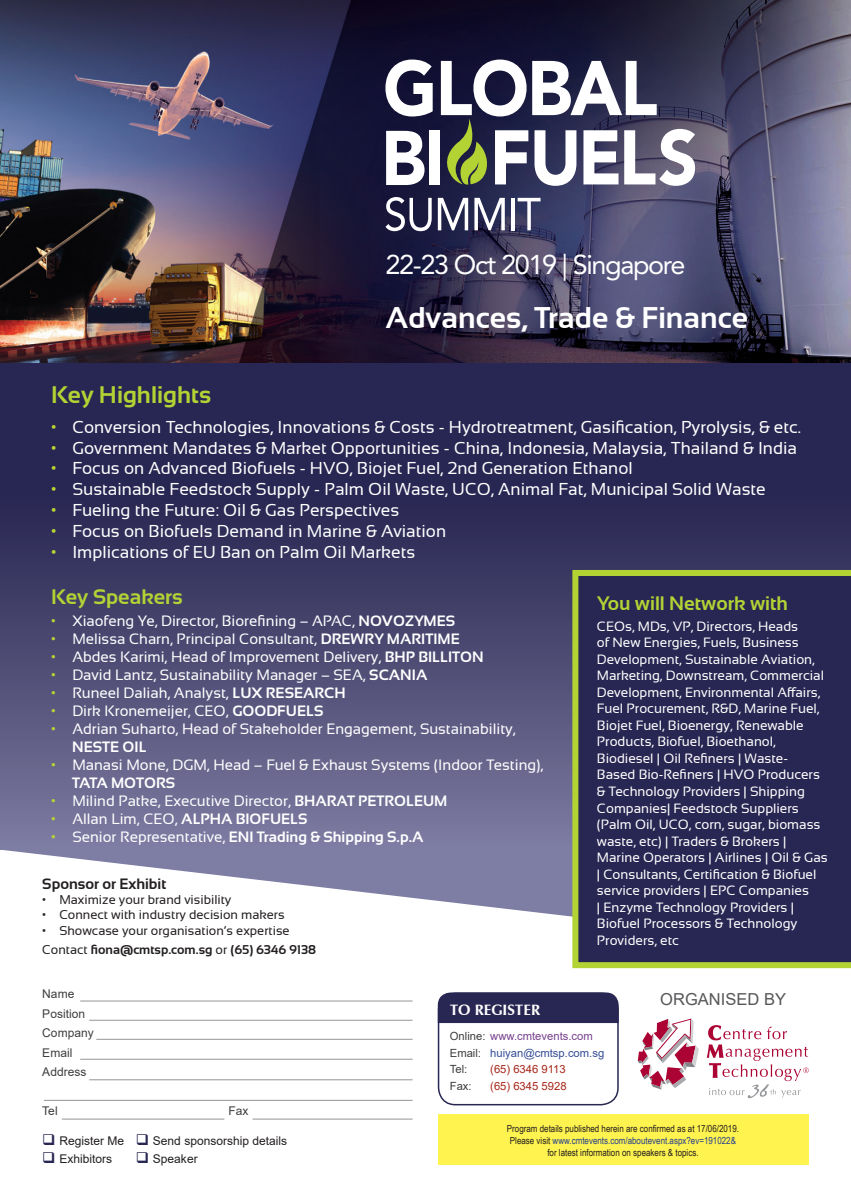
<style>
.page{position:relative;width:851px;height:1191px;background:#fff}
.page>*{position:absolute;margin:0;border:0;box-sizing:border-box;transform-origin:0 0}
.t1{font:700 30px "Sansation";color:#fff}
.t2{font:27px "Avenir LT Std";letter-spacing:-.05em;color:#fff}
.t3{font:700 24px "Sansation";color:#b3d234}
.t4{font:700 21px "Sansation";color:#b3d234}
.t5{font:700 19.5px "Sansation";color:#b3d234}
.t6{font:17.25px "Sansation";color:#fff}
.t7{font:16.5px "Arial";color:#57585a}
.t8{font:15px "Sansation";color:#fff}
.t9{font:700 15px "Sansation";color:#fff}
.t10{font:700 15px "Sansation";color:#231f20}
.t11{font:700 15px "Zapf Humanist 601 BT";color:#fff}
.t12{font:13.5px/16.5px "Sansation";color:#fff}
.t13{font:12.75px "Sansation";color:#231f20}
.t14{font:700 12.75px "Sansation";color:#231f20}
.t15{font:12px "Arial";color:#231f20}
.t16{font:12px "Arial";color:#3e3e3f}
.t17{font:11.25px "Arial";color:#354d96}
.t18{font:11.25px "Arial";color:#77418c}
.t19{font:11.25px "Arial";color:#a6271a}
.t20{font:11.25px "Arial";color:#3e3e3f}
.t21{font:9.75px/11.7px "Arial Narrow";color:#231f20;text-align:center}
.s1{color:#bed630}
.s2{font-weight:700}
.s3{font-weight:400;color:#bed630}
.s4{font-weight:400}
.s5{color:#282652}
.s6{color:#3e3e3f}
.s7{color:#253f8e}
</style>
<div class="page">
<img style="left:0;top:0;width:850px;height:364px">
<svg style="left:0;top:364px;width:850px;height:485px;background:#413f69"></svg>
<svg style="left:0;top:849px;width:572px;height:68px"></svg>
<div style="left:572px;top:570px;width:278px;height:398px;background:#282652"></div>
<div style="left:437px;top:992px;width:181px;height:113px;border:2px solid #282652;border-radius:17px"></div>
<div style="left:437px;top:992px;width:182px;height:31px;background:#282652"></div>
<hr style="left:80px;top:1000px;width:332px;height:1px;background:#939598">
<hr style="left:89px;top:1020px;width:323px;height:1px;background:#939598">
<hr style="left:96px;top:1039px;width:316px;height:1px;background:#939598">
<hr style="left:80px;top:1059px;width:332px;height:1px;background:#939598">
<hr style="left:89px;top:1079px;width:323px;height:1px;background:#939598">
<hr style="left:44px;top:1100px;width:368px;height:1px;background:#939598">
<hr style="left:252px;top:1118px;width:160px;height:1px;background:#939598">
<hr style="left:62px;top:1118px;width:162px;height:1px;background:#939598">
<div style="left:437px;top:1114px;width:371px;height:50px;background:#fff34f"></div>
<svg style="left:637px;top:1018px;width:61px;height:71px"></svg>
<svg style="left:706px;top:1025px;width:102px;height:73px"></svg>
<svg style="left:385px;top:60px;width:47px;height:56px"></svg>
<svg style="left:386px;top:131px;width:38px;height:54px"></svg>
<div style="left:429px;top:131px;width:10px;height:54px;background:#fff"></div>
<svg style="left:439px;top:60px;width:256px;height:126px"></svg>
<svg style="left:385px;top:197px;width:46px;height:34px"></svg>
<svg style="left:438px;top:198px;width:30px;height:32px"></svg>
<svg style="left:474px;top:198px;width:30px;height:32px"></svg>
<hr style="left:511px;top:198px;width:3px;height:32px;background:#fff">
<svg style="left:517px;top:198px;width:23px;height:32px"></svg>
<p class="t2" style="left:385px;top:248px;width:301px">22-23 Oct 2019 | Singapore</p>
<p class="t1" style="left:385px;top:300px;width:364px">Advances, Trade &amp; Finance</p>
<p class="t3" style="left:51px;top:381px;width:161px">Key Highlights</p>
<p class="t6" style="left:51px;top:417px;width:751px"><span class="s1">•</span> Conversion Technologies, Innovations &amp; Costs - Hydrotreatment, Gasification, Pyrolysis, &amp; etc.</p>
<p class="t6" style="left:51px;top:438px;width:747px"><span class="s1">•</span> Government Mandates &amp; Market Opportunities - China, Indonesia, Malaysia, Thailand &amp; India</p>
<p class="t6" style="left:51px;top:459px;width:583px"><span class="s1">•</span> Focus on Advanced Biofuels - HVO, Biojet Fuel, 2nd Generation Ethanol</p>
<p class="t6" style="left:51px;top:479px;width:716px"><span class="s1">•</span> Sustainable Feedstock Supply - Palm Oil Waste, UCO, Animal Fat, Municipal Solid Waste</p>
<p class="t6" style="left:51px;top:500px;width:349px"><span class="s1">•</span> Fueling the Future: Oil &amp; Gas Perspectives</p>
<p class="t6" style="left:51px;top:521px;width:396px"><span class="s1">•</span> Focus on Biofuels Demand in Marine &amp; Aviation</p>
<p class="t6" style="left:51px;top:542px;width:365px"><span class="s1">•</span> Implications of EU Ban on Palm Oil Markets</p>
<p class="t4" style="left:51px;top:584px;width:133px">Key Speakers</p>
<p class="t8" style="left:51px;top:612px;width:405px"><span class="s1">•</span> Xiaofeng Ye, Director, Biorefining – APAC, <span class="s2">NOVOZYMES</span></p>
<p class="t8" style="left:51px;top:630px;width:410px"><span class="s1">•</span> Melissa Charn, Principal Consultant, <span class="s2">DREWRY MARITIME</span></p>
<p class="t8" style="left:51px;top:648px;width:434px"><span class="s1">•</span> Abdes Karimi, Head of Improvement Delivery, <span class="s2">BHP BILLITON</span></p>
<p class="t8" style="left:51px;top:666px;width:378px"><span class="s1">•</span> David Lantz, Sustainability Manager – SEA, <span class="s2">SCANIA</span></p>
<p class="t8" style="left:51px;top:684px;width:296px"><span class="s1">•</span> Runeel Daliah, Analyst, <span class="s2">LUX RESEARCH</span></p>
<p class="t8" style="left:51px;top:702px;width:274px"><span class="s1">•</span> Dirk Kronemeijer, CEO, <span class="s2">GOODFUELS</span></p>
<p class="t8" style="left:51px;top:720px;width:466px"><span class="s1">•</span> Adrian Suharto, Head of Stakeholder Engagement, Sustainability,</p>
<p class="t9" style="left:72px;top:738px;width:76px">NESTE OIL</p>
<p class="t8" style="left:51px;top:756px;width:493px"><span class="s1">•</span> Manasi Mone, DGM, Head – Fuel &amp; Exhaust Systems (Indoor Testing),</p>
<p class="t9" style="left:72px;top:774px;width:104px">TATA MOTORS</p>
<p class="t8" style="left:51px;top:792px;width:398px"><span class="s1">•</span> Milind Patke, Executive Director, <span class="s2">BHARAT PETROLEUM</span></p>
<p class="t8" style="left:51px;top:810px;width:258px"><span class="s1">•</span> Allan Lim, CEO, <span class="s2">ALPHA BIOFUELS</span></p>
<p class="t9" style="left:51px;top:828px;width:374px"><span class="s3">•</span> <span class="s4">Senior Representative,</span> ENI Trading &amp; Shipping S.p.A</p>
<p class="t10" style="left:42px;top:875px;width:125px">Sponsor or Exhibit</p>
<p class="t13" style="left:42px;top:892px;width:191px">• Maximize your brand visibility</p>
<p class="t13" style="left:42px;top:907px;width:244px">• Connect with industry decision makers</p>
<p class="t13" style="left:42px;top:923px;width:249px">• Showcase your organisation’s expertise</p>
<p class="t14" style="left:42px;top:942px;width:275px"><span class="s4">Contact</span> fiona@cmtsp.com.sg <span class="s4">or</span> (65) 6346 9138</p>
<p class="t5" style="left:597px;top:592px;width:192px">You will Network with</p>
<p class="t12" style="left:597px;top:618px;width:232px">CEOs, MDs, VP, Directors, Heads<br>of New Energies, Fuels, Business Development, Sustainable Aviation, Marketing, Downstream, Commercial Development, Environmental Affairs, Fuel Procurement, R&amp;D, Marine Fuel, Biojet Fuel, Bioenergy, Renewable Products, Biofuel, Bioethanol, Biodiesel | Oil Refiners | Waste-Based Bio-Refiners | HVO Producers &amp; Technology Providers | Shipping Companies| Feedstock Suppliers (Palm Oil, UCO, corn, sugar, biomass waste, etc) | Traders &amp; Brokers | Marine Operators | Airlines | Oil &amp; Gas | Consultants, Certification &amp; Biofuel service providers | EPC Companies<br>| Enzyme Technology Providers | Biofuel Processors &amp; Technology Providers, etc</p>
<p class="t16" style="left:42px;top:985px;width:34px">Name</p>
<p class="t16" style="left:42px;top:1005px;width:44px">Position</p>
<p class="t16" style="left:42px;top:1024px;width:53px">Company</p>
<p class="t16" style="left:42px;top:1044px;width:31px">Email</p>
<p class="t16" style="left:42px;top:1063px;width:46px">Address</p>
<p class="t16" style="left:42px;top:1102px;width:17px">Tel</p>
<p class="t16" style="left:228px;top:1102px;width:22px">Fax</p>
<p class="t15" style="left:42px;top:1132px;width:246px"><span class="s5">❑</span> Register Me <span class="s5">❑</span> Send sponsorship details</p>
<p class="t15" style="left:42px;top:1150px;width:71px"><span class="s5">❑</span> Exhibitors</p>
<p class="t15" style="left:136px;top:1150px;width:63px"><span class="s5">❑</span> Speaker</p>
<p class="t11" style="left:450px;top:1000px;width:92px">TO REGISTER</p>
<p class="t18" style="left:450px;top:1028px;width:144px"><span class="s6">Online:</span> www.cmtevents.com</p>
<p class="t17" style="left:450px;top:1045px;width:156px"><span class="s6">Email:</span> huiyan@cmtsp.com.sg</p>
<p class="t20" style="left:450px;top:1061px;width:19px">Tel:</p>
<p class="t19" style="left:490px;top:1061px;width:77px">(65) 6346 9113</p>
<p class="t20" style="left:450px;top:1077px;width:23px">Fax:</p>
<p class="t19" style="left:490px;top:1077px;width:78px">(65) 6345 5928</p>
<p class="t7" style="left:660px;top:987px;width:127px">ORGANISED BY</p>
<p class="t21" style="left:507px;top:1122px;width:233px">Program details published herein are confirmed as at 17/06/2019.<br>Please visit <span class="s7">www.cmtevents.com/aboutevent.aspx?ev=191022&amp; </span>for latest information on speakers &amp; topics.</p>
</div>
